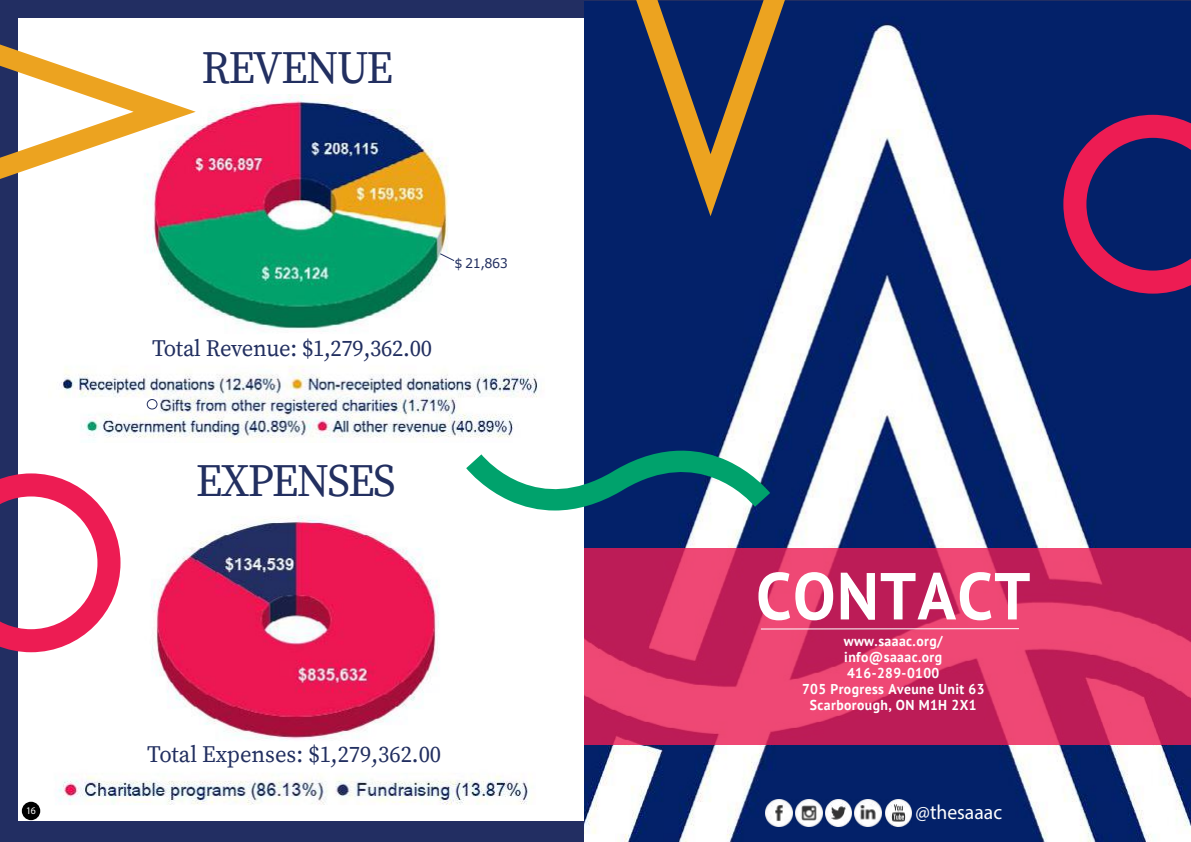
<style>
.page{position:relative;width:1191px;height:842px;background:#fff}
.page>*{position:absolute;margin:0;border:0;box-sizing:border-box;transform-origin:0 0}
.t1{font:700 66.3px "PT Sans";letter-spacing:.02em;color:#fff;scale:.96 1}
.t2{font:45.9px "Source Serif Pro";letter-spacing:-.035em;color:#222f60;scale:.96 1}
.t3{font:23.5px "Source Serif Pro";letter-spacing:-.01em;color:#222f60;scale:.96 1}
.t4{font:20.4px "Myriad Pro";color:#fff;scale:.96 1}
.t5{font:700 14.3px/16px "PT Sans";letter-spacing:.03em;color:#fff;text-align:center;scale:.96 1}
.t6{font:13.3px "MS Reference Sans Serif";color:#222f60;scale:.96 1}
.t7{font:10.2px "Myriad Pro";color:#fff;scale:.96 1}
</style>
<div class="page">
<div style="left:0;top:0;width:17px;height:842px;background:#222e62"></div>
<div style="left:0;top:0;width:595px;height:18px;background:#222e62"></div>
<img style="left:59px;top:94px;width:479px;height:349px">
<svg style="left:439px;top:253px;width:16px;height:9px"></svg>
<div style="left:147px;top:399px;width:10px;height:10px;border:1px solid #222f60;border-radius:50%"></div>
<img style="left:40px;top:516px;width:488px;height:297px">
<svg style="left:0;top:44px;width:196px;height:135px"></svg>
<svg style="left:0;top:473px;width:120px;height:179px"></svg>
<img style="left:584px;top:1px;width:607px;height:841px">
<svg style="left:584px;top:548px;width:607px;height:196px;background:#d33064"></svg>
<svg style="left:760px;top:628px;width:259px;height:2px"></svg>
<svg style="left:1063px;top:115px;width:128px;height:179px;background:#4f1f61"></svg>
<svg style="left:466px;top:442px;width:304px;height:73px"></svg>
<svg style="left:636px;top:0;width:149px;height:216px;background:#3c4156"></svg>
<img style="left:795px;top:800px;width:27px;height:26px">
<img style="left:825px;top:800px;width:27px;height:26px">
<img style="left:854px;top:800px;width:27px;height:26px">
<img style="left:885px;top:800px;width:27px;height:26px">
<img style="left:766px;top:800px;width:26px;height:26px">
<div style="left:0;top:822px;width:584px;height:20px;background:#222e62"></div>
<div style="left:22px;top:802px;width:18px;height:18px;background:#000;border-radius:50%"></div>
<p class="t7" style="left:26px;top:804px;width:12px">16</p>
<h2 class="t2" style="left:201px;top:41px;width:201px">REVENUE</h2>
<p class="t6" style="left:454px;top:255px;width:57px">$ 21,863</p>
<h3 class="t3" style="left:152px;top:334px;width:293px">Total Revenue: $1,279,362.00</h3>
<h2 class="t2" style="left:196px;top:453px;width:210px">EXPENSES</h2>
<h3 class="t3" style="left:147px;top:741px;width:308px">Total Expenses: $1,279,362.00</h3>
<h1 class="t1" style="left:756px;top:552px;width:287px">CONTACT</h1>
<p class="t5" style="left:802px;top:633px;width:192px">www.saaac.org/ info@saaac.org<br>416-289-0100<br>705 Progress Aveune Unit 63<br>Scarborough, ON M1H 2X1</p>
<h3 class="t4" style="left:915px;top:799px;width:92px">@thesaaac</h3>
</div>
